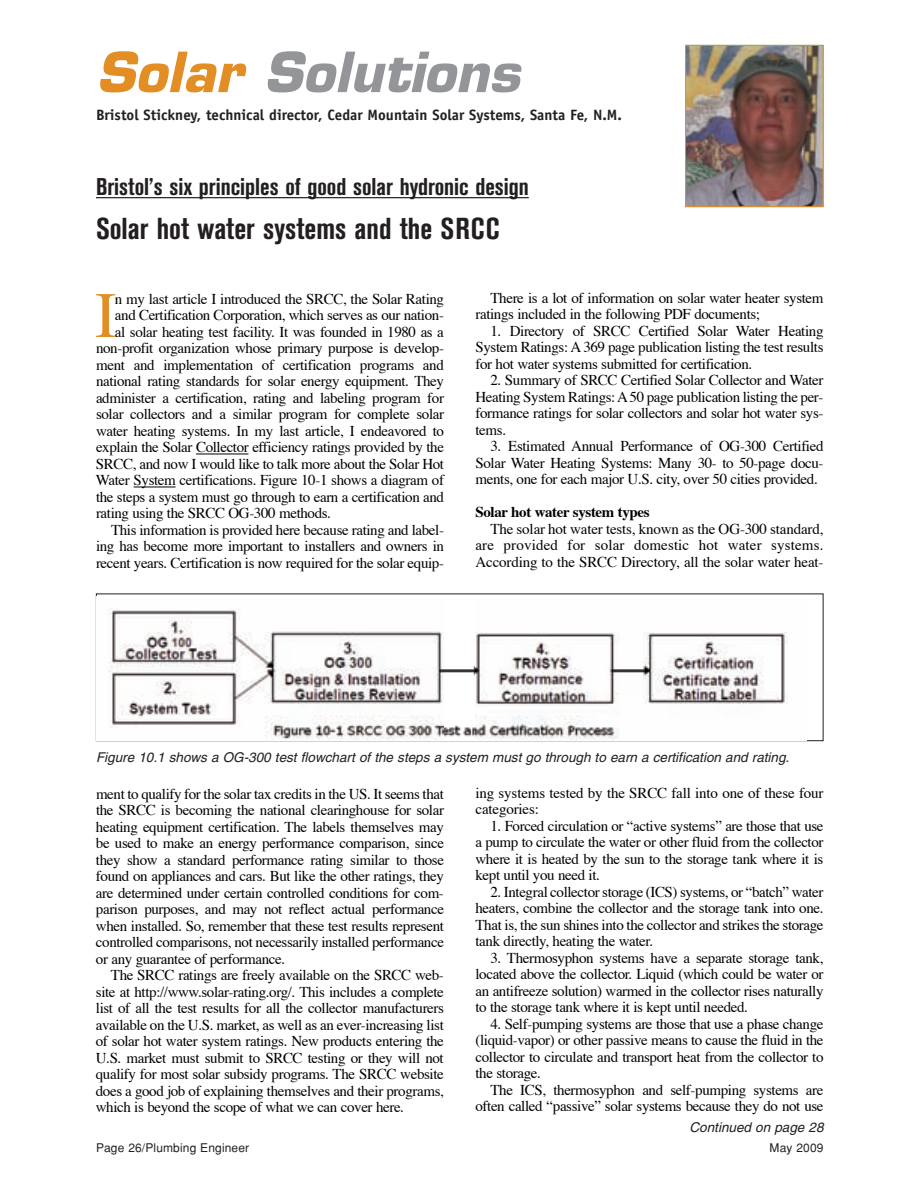
<style>
.page{position:relative;width:918px;height:1188px;background:#fff}
.page>*{position:absolute;margin:0;border:0;box-sizing:border-box;transform-origin:0 0}
.t1{font:64.8px "Times";color:#e28e25}
.t2{font:italic 700 54px "Eurostile";color:#939598}
.t3{font:700 condensed 30px "Akzidenz Grotesk BE";color:#231f20}
.t4{font:700 condensed 24px "Akzidenz Grotesk BE";color:#231f20}
.t5{font:15px/16.5px "Times";letter-spacing:-.025em;color:#000;text-align:justify}
.t6{font:700 15px "Officina Sans";color:#231f20}
.t7{font:15px "Times";letter-spacing:.01em;color:#000}
.t8{font:700 15px "Times";letter-spacing:-.025em;color:#000}
.t9{font:italic 13.5px "Helvetica";color:#231f20}
.t10{font:12px "Helvetica";letter-spacing:.01em;color:#231f20}
.s1{color:#e28e25}
</style>
<div class="page">
<img style="left:687px;top:47px;width:135px;height:158px">
<div style="left:685px;top:45px;width:139px;height:162px;border:1px solid #e28e25"></div>
<hr style="left:196px;top:453px;width:52px;height:1px;background:#000">
<hr style="left:134px;top:486px;width:42px;height:1px;background:#000">
<hr style="left:96px;top:197px;width:433px;height:1px;background:#231f20">
<img style="left:109px;top:608px;width:678px;height:132px">
<p class="t2" style="left:96px;top:52px;width:425px"><span class="s1">Solar</span> Solutions</p>
<p class="t6" style="left:96px;top:109px;width:527px">Bristol Stickney, technical director, Cedar Mountain Solar Systems, Santa Fe, N.M.</p>
<p class="t4" style="left:96px;top:178px;width:434px">Bristol’s six principles of good solar hydronic design</p>
<p class="t3" style="left:96px;top:218px;width:405px">Solar hot water systems and the SRCC</p>
<p class="t1" style="left:95px;top:288px;width:23px">I</p>
<p class="t5" style="left:115px;top:292px;width:331px">n my last article I introduced the SRCC, the Solar Rating</p>
<p class="t5" style="left:115px;top:308px;width:331px">and Certification Corporation, which serves as our nation-</p>
<p class="t5" style="left:115px;top:325px;width:331px">al solar heating test facility. It was founded in 1980 as a</p>
<p class="t5" style="left:96px;top:341px;width:350px">non-profit organization whose primary purpose is develop-</p>
<p class="t5" style="left:96px;top:358px;width:349px">ment and implementation of certification programs and</p>
<p class="t5" style="left:96px;top:374px;width:350px">national rating standards for solar energy equipment. They</p>
<p class="t5" style="left:96px;top:391px;width:350px">administer a certification, rating and labeling program for</p>
<p class="t5" style="left:96px;top:407px;width:350px">solar collectors and a similar program for complete solar</p>
<p class="t5" style="left:96px;top:424px;width:350px">water heating systems. In my last article, I endeavored to</p>
<p class="t5" style="left:96px;top:440px;width:350px">explain the Solar Collector efficiency ratings provided by the</p>
<p class="t5" style="left:96px;top:457px;width:350px">SRCC, and now I would like to talk more about the Solar Hot</p>
<p class="t5" style="left:96px;top:473px;width:350px">Water System certifications. Figure 10-1 shows a diagram of</p>
<p class="t5" style="left:96px;top:490px;width:350px">the steps a system must go through to earn a certification and</p>
<p class="t5" style="left:96px;top:506px;width:237px">rating using the SRCC OG-300 methods.</p>
<p class="t5" style="left:111px;top:523px;width:335px">This information is provided here because rating and label-</p>
<p class="t5" style="left:96px;top:539px;width:350px">ing has become more important to installers and owners in</p>
<p class="t5" style="left:96px;top:556px;width:350px">recent years. Certification is now required for the solar equip-</p>
<p class="t5" style="left:476px;top:291px;width:350px;text-indent:15px">There is a lot of information on solar water heater system ratings included in the following PDF documents;</p>
<p class="t5" style="left:476px;top:324px;width:350px;text-indent:15px">1. Directory of SRCC Certified Solar Water Heating System Ratings: A 369 page publication listing the test results for hot water systems submitted for certification.</p>
<p class="t5" style="left:476px;top:373px;width:350px;text-indent:15px">2. Summary of SRCC Certified Solar Collector and Water Heating System Ratings: A 50 page publication listing the per&shy;formance ratings for solar collectors and solar hot water sys&shy;tems.</p>
<p class="t5" style="left:476px;top:439px;width:350px;text-indent:15px">3. Estimated Annual Performance of OG-300 Certified Solar Water Heating Systems: Many 30- to 50-page docu&shy;ments, one for each major U.S. city, over 50 cities provided.</p>
<p class="t8" style="left:476px;top:506px;width:176px">Solar hot water system types</p>
<p class="t5" style="left:490px;top:522px;width:335px">The solar hot water tests, known as the OG-300 standard,</p>
<p class="t7" style="left:476px;top:539px;width:350px">are provided for solar domestic hot water systems.</p>
<p class="t5" style="left:476px;top:555px;width:350px">According to the SRCC Directory, all the solar water heat-</p>
<p class="t9" style="left:96px;top:752px;width:695px">Figure 10.1 shows a OG-300 test flowchart of the steps a system must go through to earn a certification and rating.</p>
<p class="t5" style="left:96px;top:787px;width:350px">ment to qualify for the solar tax credits in the US. It seems that</p>
<p class="t5" style="left:96px;top:803px;width:350px">the SRCC is becoming the national clearinghouse for solar</p>
<p class="t5" style="left:96px;top:820px;width:350px">heating equipment certification. The labels themselves may</p>
<p class="t5" style="left:96px;top:836px;width:350px">be used to make an energy performance comparison, since</p>
<p class="t5" style="left:96px;top:853px;width:350px">they show a standard performance rating similar to those</p>
<p class="t5" style="left:96px;top:869px;width:349px">found on appliances and cars. But like the other ratings, they</p>
<p class="t5" style="left:96px;top:886px;width:350px">are determined under certain controlled conditions for com-</p>
<p class="t5" style="left:96px;top:902px;width:350px">parison purposes, and may not reflect actual performance</p>
<p class="t5" style="left:96px;top:919px;width:350px">when installed. So, remember that these test results represent</p>
<p class="t5" style="left:96px;top:935px;width:350px">controlled comparisons, not necessarily installed performance</p>
<p class="t5" style="left:96px;top:952px;width:191px">or any guarantee of performance.</p>
<p class="t5" style="left:111px;top:968px;width:335px">The SRCC ratings are freely available on the SRCC web-</p>
<p class="t5" style="left:96px;top:985px;width:350px">site at http://www.solar-rating.org/. This includes a complete</p>
<p class="t5" style="left:96px;top:1001px;width:350px">list of all the test results for all the collector manufacturers</p>
<p class="t5" style="left:96px;top:1018px;width:350px">available on the U.S. market, as well as an ever-increasing list</p>
<p class="t5" style="left:96px;top:1034px;width:350px">of solar hot water system ratings. New products entering the</p>
<p class="t5" style="left:96px;top:1051px;width:349px">U.S. market must submit to SRCC testing or they will not</p>
<p class="t5" style="left:96px;top:1067px;width:350px">qualify for most solar subsidy programs. The SRCC website</p>
<p class="t5" style="left:96px;top:1084px;width:350px">does a good job of explaining themselves and their programs,</p>
<p class="t5" style="left:96px;top:1100px;width:310px">which is beyond the scope of what we can cover here.</p>
<p class="t5" style="left:476px;top:786px;width:350px">ing systems tested by the SRCC fall into one of these four categories:</p>
<p class="t5" style="left:476px;top:819px;width:350px;text-indent:15px">1. Forced circulation or “active systems” are those that use a pump to circulate the water or other fluid from the collector where it is heated by the sun to the storage tank where it is kept until you need it.</p>
<p class="t5" style="left:476px;top:885px;width:350px;text-indent:15px">2. Integral collector storage (ICS) systems, or “batch” water heaters, combine the collector and the storage tank into one.<br>That is, the sun shines into the collector and strikes the storage tank directly, heating the water.</p>
<p class="t5" style="left:476px;top:951px;width:350px;text-indent:15px">3. Thermosyphon systems have a separate storage tank, located above the collector. Liquid (which could be water or an antifreeze solution) warmed in the collector rises naturally to the storage tank where it is kept until needed.</p>
<p class="t5" style="left:490px;top:1017px;width:335px">4. Self-pumping systems are those that use a phase change</p>
<p class="t5" style="left:476px;top:1033px;width:350px">(liquid-vapor) or other passive means to cause the fluid in the</p>
<p class="t5" style="left:476px;top:1050px;width:350px">collector to circulate and transport heat from the collector to</p>
<p class="t5" style="left:476px;top:1066px;width:67px">the storage.</p>
<p class="t5" style="left:490px;top:1083px;width:335px">The ICS, thermosyphon and self-pumping systems are</p>
<p class="t5" style="left:476px;top:1099px;width:350px">often called “passive” solar systems because they do not use</p>
<p class="t9" style="left:690px;top:1123px;width:135px">Continued on page 28</p>
<p class="t10" style="left:96px;top:1141px;width:155px">Page 26/Plumbing Engineer</p>
<p class="t10" style="left:770px;top:1141px;width:55px">May 2009</p>
</div>
